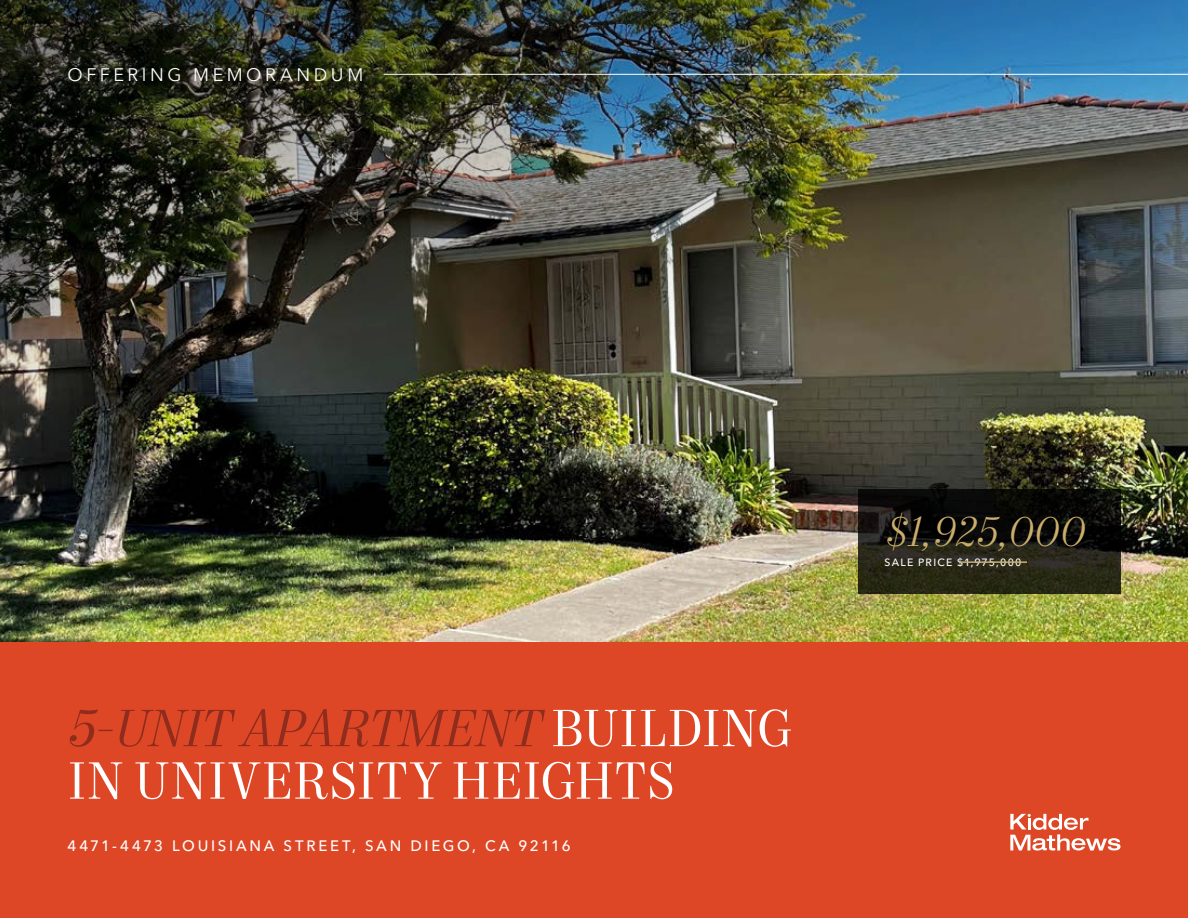
<style>
.page{position:relative;width:1188px;height:918px;background:#de4726}
.page>*{position:absolute;margin:0;border:0;box-sizing:border-box;transform-origin:0 0}
.t1{font:52.5px/52.5px "Mort Modern 08";color:#fff}
.t2{font:italic 300 42px "Mort Modern 07";letter-spacing:.01em;color:#cbae6c}
.t3{font:18px "Avenir Next LT Pro";letter-spacing:.2em;color:#fff}
.t4{font:500 15px "Avenir Next LT Pro";letter-spacing:.18em;color:#fff}
.t5{font:500 10.5px "Avenir Next LT Pro";letter-spacing:.125em;color:#fff}
.s1{font-style:italic;color:#8e2c1d}
</style>
<div class="page">
<img style="left:0;top:508px;width:1188px;height:133px">
<img style="left:0;top:0;width:1188px;height:508px">
<svg style="left:858px;top:489px;width:262px;height:104px;background:#18180f"></svg>
<hr style="left:959px;top:561px;width:68px;height:2px;background:#cbae6c">
<hr style="left:384px;top:74px;width:804px;height:1px;background:#fff">
<svg style="left:1010px;top:814px;width:110px;height:36px"></svg>
<p class="t3" style="left:68px;top:64px;width:297px">OFFERING MEMORANDUM</p>
<p class="t1" style="left:68px;top:705px;width:726px"><span class="s1">5-UNIT APARTMENT</span> BUILDING<br>IN UNIVERSITY HEIGHTS</p>
<p class="t4" style="left:68px;top:836px;width:505px">4471-4473 LOUISIANA STREET, SAN DIEGO, CA 92116</p>
<p class="t2" style="left:885px;top:506px;width:201px">$1,925,000</p>
<p class="t5" style="left:885px;top:556px;width:139px">SALE PRICE $1,975,000</p>
</div>
